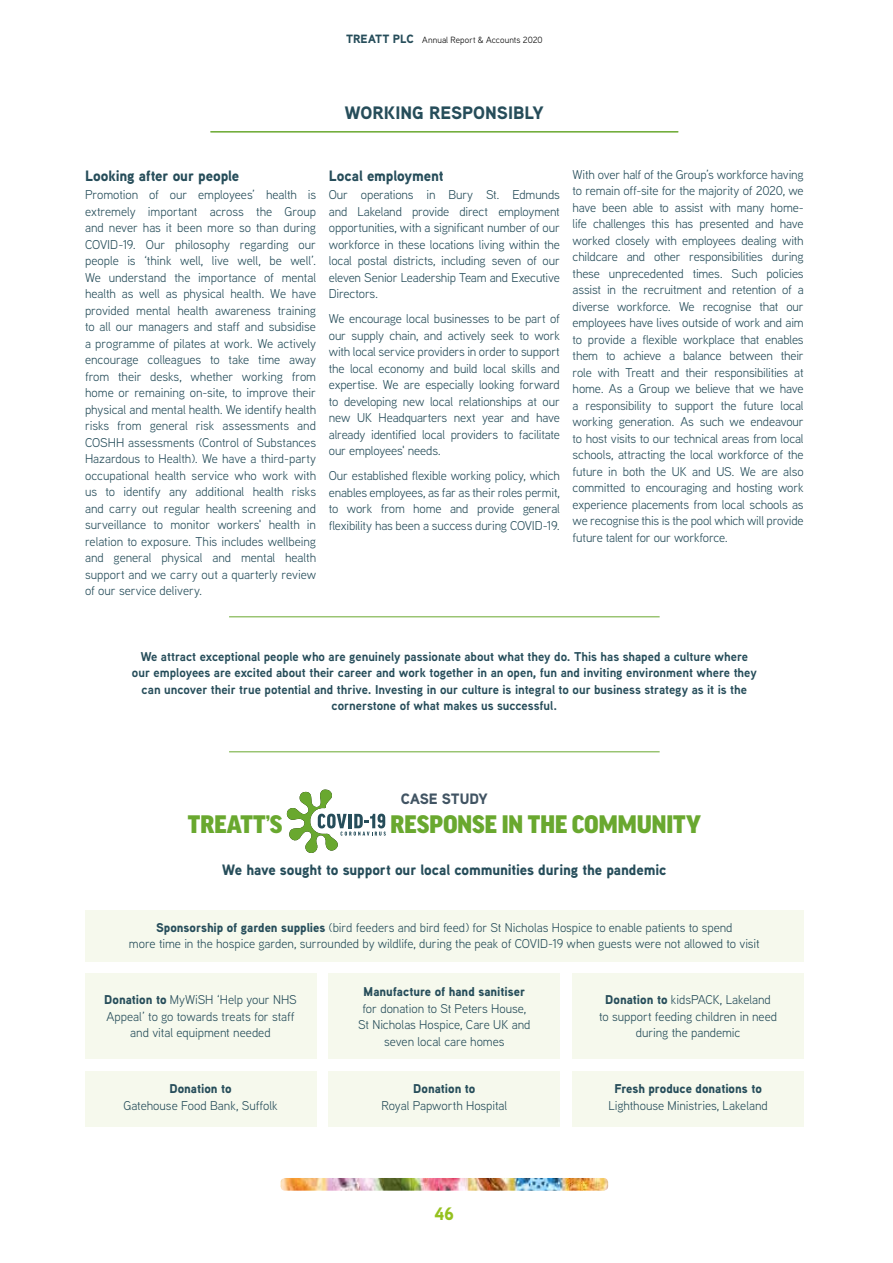
<style>
.page{position:relative;width:893px;height:1263px;background:#fff}
.page>*{position:absolute;margin:0;border:0;box-sizing:border-box;transform-origin:0 0}
.t1{font:900 27px "Good Headline Pro";letter-spacing:-.015em;color:#69a82f}
.t2{font:900 18px "Aaux Next";color:#264d5a}
.t3{font:900 18px "Aaux Next";color:#95c11f}
.t4{font:900 15px "Aaux Next";letter-spacing:-.01em;color:#264d5a}
.t5{font:900 15px "Aaux Next";letter-spacing:-.005em;color:#415463}
.t6{font:12.75px/16.5px "Aaux Next";letter-spacing:-.01em;color:#264d5a;text-align:justify}
.t7{font:700 12.75px/16.5px "Aaux Next";letter-spacing:-.005em;color:#264d5a;text-align:center}
.t8{font:900 12.75px "Aaux Next";letter-spacing:-.005em;color:#264d5a}
.t9{font:9px "Aaux Next";letter-spacing:.01em;color:#000}
.s1{font-weight:900;font-size:12px;color:#264d5a}
.s2{font-weight:900}
</style>
<div class="page">
<hr style="left:229px;top:616px;width:431px;height:1px;background:#69a82f">
<hr style="left:229px;top:751px;width:431px;height:1px;background:#69a82f">
<div style="left:85px;top:910px;width:719px;height:51px;background:#f6f9ed"></div>
<div style="left:85px;top:974px;width:231px;height:85px;background:#f6f9ed"></div>
<div style="left:573px;top:974px;width:231px;height:85px;background:#f6f9ed"></div>
<div style="left:85px;top:1071px;width:231px;height:56px;background:#f6f9ed"></div>
<div style="left:329px;top:974px;width:231px;height:85px;background:#f6f9ed"></div>
<div style="left:329px;top:1071px;width:231px;height:56px;background:#f6f9ed"></div>
<div style="left:573px;top:1071px;width:231px;height:56px;background:#f6f9ed"></div>
<svg style="left:286px;top:789px;width:100px;height:64px"></svg>
<hr style="left:211px;top:131px;width:467px;height:2px;background:#69a82f">
<img style="left:281px;top:1178px;width:327px;height:13px">
<p class="t9" style="left:346px;top:33px;width:198px"><span class="s1">TREATT PLC</span> Annual Report &amp; Accounts 2020</p>
<h2 class="t2" style="left:345px;top:100px;width:200px">WORKING RESPONSIBLY</h2>
<p class="t4" style="left:85px;top:165px;width:156px">Looking after our people</p>
<p class="t6" style="left:85px;top:186px;width:233px">Promotion of our employees’ health is extremely important across the Group and never has it been more so than during COVID-19. Our philosophy regarding our people is ‘think well, live well, be well’.<br>We understand the importance of mental health as well as physical health. We have provided mental health awareness training to all our managers and staff and subsidise a programme of pilates at work. We actively encourage colleagues to take time away from their desks, whether working from home or remaining on-site, to improve their physical and mental health. We identify health risks from general risk assessments and COSHH assessments (Control of Substances Hazardous to Health). We have a third-party occupational health service who work with us to identify any additional health risks and carry out regular health screening and surveillance to monitor workers' health in relation to exposure. This includes wellbeing and general physical and mental health support and we carry out a quarterly review of our service delivery.</p>
<p class="t4" style="left:329px;top:165px;width:116px">Local employment</p>
<p class="t6" style="left:329px;top:186px;width:233px">Our operations in Bury St. Edmunds and Lakeland provide direct employment opportunities, with a significant number of our workforce in these locations living within the local postal districts, including seven of our eleven Senior Leadership Team and Executive Directors.</p>
<p class="t6" style="left:329px;top:310px;width:233px">We encourage local businesses to be part of our supply chain, and actively seek to work with local service providers in order to support the local economy and build local skills and expertise. We are especially looking forward to developing new local relationships at our new UK Headquarters next year and have already identified local providers to facilitate our employees' needs.</p>
<p class="t6" style="left:329px;top:467px;width:233px">Our established flexible working policy, which enables employees, as far as their roles permit, to work from home and provide general flexibility has been a success during COVID-19.</p>
<p class="t6" style="left:573px;top:166px;width:233px">With over half of the Group’s workforce having to remain off-site for the majority of 2020, we have been able to assist with many home&shy;life challenges this has presented and have worked closely with employees dealing with childcare and other responsibilities during these unprecedented times. Such policies assist in the recruitment and retention of a diverse workforce. We recognise that our employees have lives outside of work and aim to provide a flexible workplace that enables them to achieve a balance between their role with Treatt and their responsibilities at home. As a Group we believe that we have a responsibility to support the future local working generation. As such we endeavour to host visits to our technical areas from local schools, attracting the local workforce of the future in both the UK and US. We are also committed to encouraging and hosting work experience placements from local schools as we recognise this is the pool which will provide future talent for our workforce.</p>
<p class="t7" style="left:132px;top:648px;width:626px">We attract exceptional people who are genuinely passionate about what they do. This has shaped a culture where our employees are excited about their career and work together in an open, fun and inviting environment where they can uncover their true potential and thrive. Investing in our culture is integral to our business strategy as it is the cornerstone of what makes us successful.</p>
<p class="t5" style="left:401px;top:788px;width:89px">CASE STUDY</p>
<h1 class="t1" style="left:188px;top:811px;width:96px">TREATT’S</h1>
<h1 class="t1" style="left:390px;top:811px;width:312px">RESPONSE IN THE COMMUNITY</h1>
<p class="t4" style="left:222px;top:859px;width:446px">We have sought to support our local communities during the pandemic</p>
<p class="t6" style="left:129px;top:918px;width:632px;text-align:center"><span class="s2">Sponsorship of garden supplies</span> (bird feeders and bird feed) for St Nicholas Hospice to enable patients to spend<br>more time in the hospice garden, surrounded by wildlife, during the peak of COVID-19 when guests were not allowed to visit</p>
<p class="t8" style="left:364px;top:982px;width:163px">Manufacture of hand sanitiser</p>
<p class="t6" style="left:358px;top:999px;width:174px;text-align:center">for donation to St Peters House,<br>St Nicholas Hospice, Care UK and seven local care homes</p>
<p class="t8" style="left:413px;top:1080px;width:64px">Donation to</p>
<p class="t6" style="left:381px;top:1097px;width:127px">Royal Papworth Hospital</p>
<p class="t6" style="left:104px;top:991px;width:194px;text-align:center"><span class="s2">Donation to</span> MyWiSH ‘Help your NHS<br>Appeal’ to go towards treats for staff and vital equipment needed</p>
<p class="t6" style="left:599px;top:991px;width:180px;text-align:center"><span class="s2">Donation to</span> kidsPACK, Lakeland to support feeding children in need during the pandemic</p>
<p class="t8" style="left:614px;top:1080px;width:149px">Fresh produce donations to</p>
<p class="t6" style="left:608px;top:1097px;width:161px">Lighthouse Ministries, Lakeland</p>
<p class="t8" style="left:169px;top:1080px;width:64px">Donation to</p>
<p class="t6" style="left:124px;top:1097px;width:156px">Gatehouse Food Bank, Suffolk</p>
<h2 class="t3" style="left:435px;top:1201px;width:21px">46</h2>
</div>
